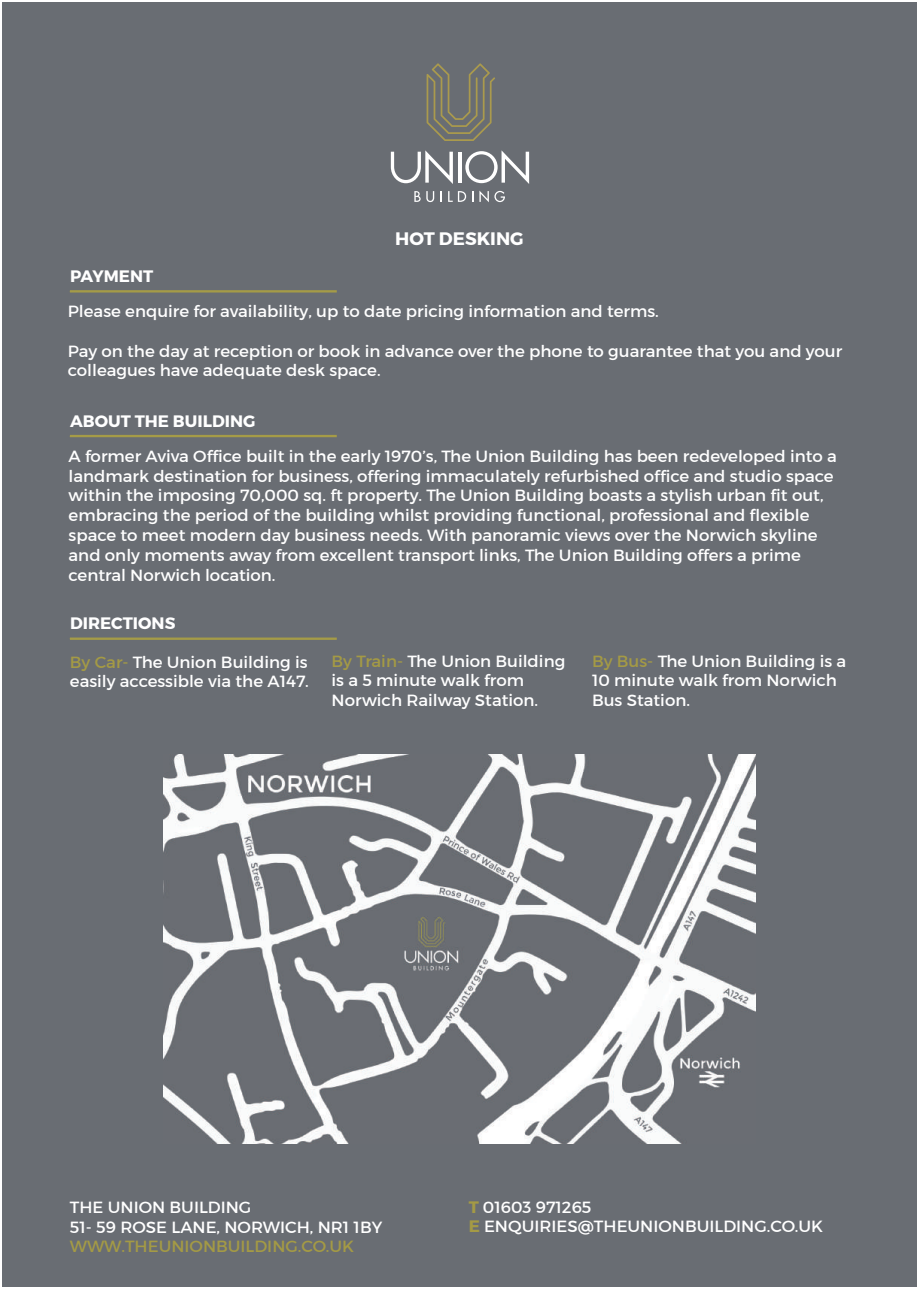
<style>
.page{position:relative;width:919px;height:1289px;background:#fff}
.page>*{position:absolute;margin:0;border:0;box-sizing:border-box;transform-origin:0 0}
.t1{font:700 18px "Montserrat";color:#fff}
.t2{font:16.5px/19.8px "Montserrat";color:#fff}
.t3{font:700 16.5px "Montserrat";color:#fff}
.t4{font:16.5px "Montserrat";color:#a49a45}
.s1{color:#a49a45}
.s2{font-weight:700;color:#a49a45}
</style>
<div class="page">
<div style="left:2px;top:2px;width:914px;height:1284px;background:#696d73"></div>
<svg style="left:414px;top:191px;width:6px;height:11px"></svg>
<svg style="left:426px;top:191px;width:8px;height:11px"></svg>
<svg style="left:448px;top:191px;width:4px;height:11px"></svg>
<svg style="left:458px;top:191px;width:8px;height:11px"></svg>
<svg style="left:479px;top:191px;width:26px;height:11px"></svg>
<hr style="left:458px;top:152px;width:3px;height:31px;background:#fff">
<svg style="left:465px;top:150px;width:64px;height:34px"></svg>
<svg style="left:426px;top:63px;width:69px;height:78px"></svg>
<svg style="left:391px;top:150px;width:62px;height:34px"></svg>
<img style="left:164px;top:754px;width:591px;height:389px">
<hr style="left:70px;top:290px;width:267px;height:2px;background:#a59b47">
<hr style="left:70px;top:435px;width:267px;height:2px;background:#a59b47">
<hr style="left:70px;top:637px;width:267px;height:3px;background:#a59b47">
<p class="t1" style="left:395px;top:227px;width:130px">HOT DESKING</p>
<p class="t3" style="left:70px;top:266px;width:85px">PAYMENT</p>
<p class="t2" style="left:68px;top:301px;width:592px">Please enquire for availability, up to date pricing information and terms.</p>
<p class="t2" style="left:68px;top:341px;width:775px">Pay on the day at reception or book in advance over the phone to guarantee that you and your colleagues have adequate desk space.</p>
<p class="t3" style="left:70px;top:411px;width:187px">ABOUT THE BUILDING</p>
<p class="t2" style="left:69px;top:446px;width:769px">A former Aviva Office built in the early 1970’s, The Union Building has been redeveloped into a landmark destination for business, offering immaculately refurbished office and studio space within the imposing 70,000 sq. ft property. The Union Building boasts a stylish urban fit out, embracing the period of the building whilst providing functional, professional and flexible space to meet modern day business needs. With panoramic views over the Norwich skyline and only moments away from excellent transport links, The Union Building offers a prime central Norwich location.</p>
<p class="t3" style="left:70px;top:613px;width:107px">DIRECTIONS</p>
<p class="t2" style="left:70px;top:651px;width:240px"><span class="s1">By Car-</span> The Union Building is easily accessible via the A147.</p>
<p class="t2" style="left:331px;top:650px;width:235px"><span class="s1">By Train-</span> The Union Building is a 5 minute walk from<br>Norwich Railway Station.</p>
<p class="t2" style="left:592px;top:650px;width:256px"><span class="s1">By Bus-</span> The Union Building is a<br>10 minute walk from Norwich<br>Bus Station.</p>
<p class="t2" style="left:70px;top:1196px;width:314px">THE UNION BUILDING<br>51- 59 ROSE LANE, NORWICH, NR1 1BY</p>
<p class="t4" style="left:70px;top:1236px;width:286px">WWW.THEUNIONBUILDING.CO.UK</p>
<p class="t2" style="left:469px;top:1196px;width:355px"><span class="s2">T</span> 01603 971265<br><span class="s2">E</span> ENQUIRIES@THEUNIONBUILDING.CO.UK</p>
</div>
